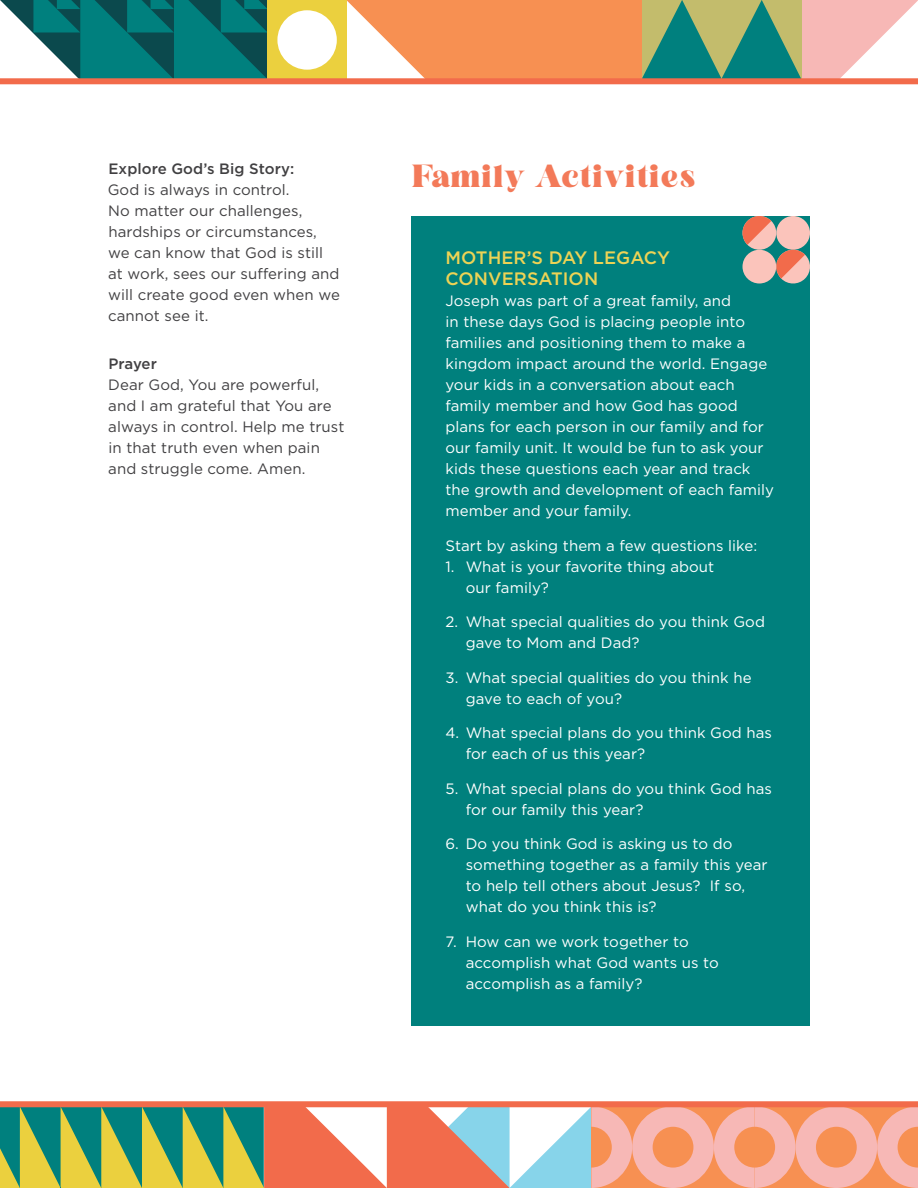
<style>
.page{position:relative;width:918px;height:1188px;background:#fff}
.page>*{position:absolute;margin:0;border:0;box-sizing:border-box;transform-origin:0 0}
.t1{font:33px "Kinder";letter-spacing:.015em;color:#f37a59}
.t2{font:500 18px/21px "Gotham";letter-spacing:.005em;color:#edd355}
.t3{font:15px/21px "Gotham";letter-spacing:.005em;color:#fff}
.t4{font:15px/21px "Gotham";letter-spacing:.005em;color:#414042}
.t5{font:500 15px "Gotham";letter-spacing:.005em;color:#414042}
</style>
<div class="page">
<svg style="left:347px;top:0;width:571px;height:78px;background:#cea77f"></svg>
<svg style="left:0;top:0;width:268px;height:78px;background:#298382"></svg>
<div style="left:268px;top:0;width:79px;height:79px;background:#ebd03e"></div>
<div style="left:277px;top:10px;width:60px;height:60px;background:#fff;border-radius:50%"></div>
<svg style="left:0;top:1107px;width:918px;height:81px;background:#c4a786"></svg>
<hr style="left:264px;top:1187px;width:246px;height:1px;background:#f26b4b">
<hr style="left:510px;top:1187px;width:81px;height:1px;background:#87d4ea">
<div style="left:0;top:1101px;width:918px;height:6px;background:#f26b4b"></div>
<div style="left:0;top:78px;width:918px;height:6px;background:#f26b4b"></div>
<div style="left:412px;top:216px;width:398px;height:810px;background:#00807d"></div>
<svg style="left:742px;top:216px;width:68px;height:68px"></svg>
<div style="left:742px;top:250px;width:34px;height:34px;background:#fbc4bb;border-radius:50%"></div>
<p class="t5" style="left:108px;top:159px;width:187px">Explore God’s Big Story:</p>
<p class="t4" style="left:108px;top:179px;width:234px">God is always in control.<br>No matter our challenges, hardships or circumstances, we can know that God is still at work, sees our suffering and will create good even when we cannot see it.</p>
<p class="t5" style="left:108px;top:354px;width:50px">Prayer</p>
<p class="t4" style="left:108px;top:374px;width:238px">Dear God, You are powerful, and I am grateful that You are always in control. Help me trust in that truth even when pain and struggle come. Amen.</p>
<h1 class="t1" style="left:412px;top:156px;width:286px">Family Activities</h1>
<p class="t2" style="left:446px;top:247px;width:226px">MOTHER’S DAY LEGACY<br>CONVERSATION</p>
<p class="t3" style="left:446px;top:290px;width:330px">Joseph was part of a great family, and<br>in these days God is placing people into families and positioning them to make a kingdom impact around the world. Engage your kids in a conversation about each family member and how God has good plans for each person in our family and for our family unit. It would be fun to ask your kids these questions each year and track the growth and development of each family member and your family.</p>
<p class="t3" style="left:446px;top:535px;width:313px">Start by asking them a few questions like:</p>
<p class="t3" style="left:466px;top:556px;width:250px;text-indent:-20px">1. What is your favorite thing about our family?</p>
<p class="t3" style="left:466px;top:611px;width:301px;text-indent:-20px">2. What special qualities do you think God gave to Mom and Dad?</p>
<p class="t3" style="left:466px;top:667px;width:287px;text-indent:-20px">3. What special qualities do you think he gave to each of you?</p>
<p class="t3" style="left:466px;top:722px;width:308px;text-indent:-20px">4. What special plans do you think God has for each of us this year?</p>
<p class="t3" style="left:466px;top:778px;width:308px;text-indent:-20px">5. What special plans do you think God has for our family this year?</p>
<p class="t3" style="left:466px;top:833px;width:303px;text-indent:-20px">6. Do you think God is asking us to do something together as a family this year to help tell others about Jesus? If so, what do you think this is?</p>
<p class="t3" style="left:466px;top:931px;width:255px;text-indent:-20px">7. How can we work together to accomplish what God wants us to accomplish as a family?</p>
</div>
